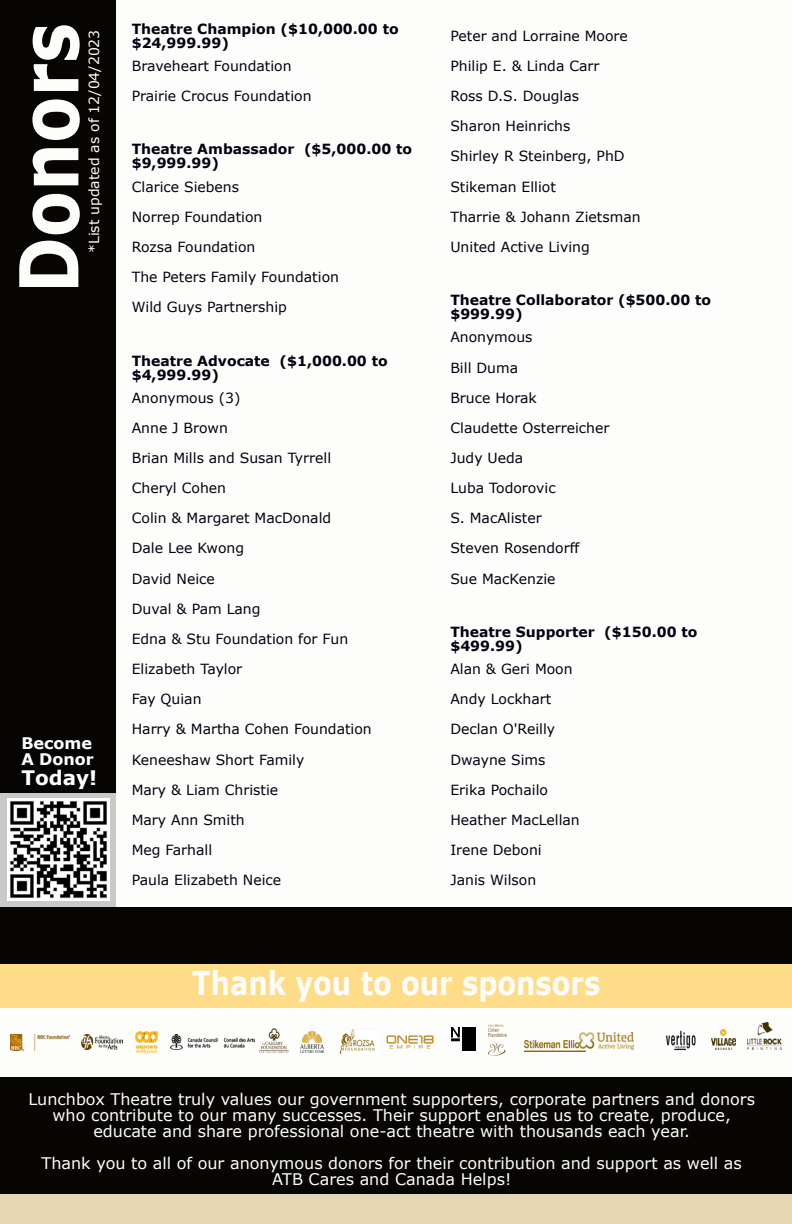
<style>
.page{position:relative;width:792px;height:1224px;background:#fff}
.page>*{position:absolute;margin:0;border:0;box-sizing:border-box;transform-origin:0 0}
.t1{font:700 81.4px "Verdana";color:#fdfdfc;scale:.83 1}
.t2{font:700 32.8px "Verdana";color:#fdfdfc;scale:.83 1}
.t3{font:700 20px "Verdana";color:#fff}
.t4{font:16px/16px "Verdana";color:#fdfdfc;text-align:center}
.t5{font:700 16px/16px "Verdana";color:#fff}
.t6{font:14px/30.2px "Verdana";color:#050010}
.t7{font:700 14px/14px "Verdana";color:#050010}
.t8{font:14px "Verdana";color:#fdfdfc}
</style>
<div class="page">
<div style="left:0;top:907px;width:792px;height:57px;background:#070504"></div>
<div style="left:0;top:0;width:116px;height:964px;background:#070504"></div>
<div style="left:0;top:964px;width:792px;height:43px;background:#ffdc87"></div>
<img style="left:82px;top:1035px;width:41px;height:14px">
<img style="left:301px;top:1031px;width:22px;height:21px">
<img style="left:136px;top:1032px;width:22px;height:21px">
<img style="left:170px;top:1034px;width:85px;height:16px">
<img style="left:489px;top:1025px;width:17px;height:30px">
<img style="left:748px;top:1023px;width:34px;height:27px">
<img style="left:452px;top:1028px;width:24px;height:23px">
<img style="left:341px;top:1030px;width:34px;height:24px">
<img style="left:10px;top:1035px;width:59px;height:15px">
<img style="left:525px;top:1040px;width:60px;height:12px">
<img style="left:259px;top:1029px;width:29px;height:23px">
<svg style="left:666px;top:1031px;width:30px;height:19px"></svg>
<img style="left:711px;top:1029px;width:24px;height:21px">
<img style="left:387px;top:1035px;width:47px;height:14px">
<div style="left:0;top:1077px;width:792px;height:147px;background:#070504"></div>
<div style="left:0;top:1194px;width:792px;height:30px;background:#e6d7b3"></div>
<div style="left:0;top:793px;width:116px;height:114px;background:#c9c9c8"></div>
<img style="left:7px;top:798px;width:103px;height:103px">
<img style="left:580px;top:1033px;width:53px;height:16px">
<h1 class="t1" style="left:16px;top:293px;width:327px;rotate:-90deg">Donors</h1>
<p class="t8" style="left:88px;top:253px;width:225px;rotate:-90deg">*List updated as of 12/04/2023</p>
<p class="t5" style="left:21px;top:736px;width:74px">Become<br>A Donor</p>
<h3 class="t3" style="left:21px;top:769px;width:77px">Today!</h3>
<p class="t7" style="left:132px;top:23px;width:268px">Theatre Champion ($10,000.00 to $24,999.99)</p>
<p class="t6" style="left:450px;top:22px;width:179px">Peter and Lorraine Moore</p>
<p class="t6" style="left:132px;top:52px;width:161px">Braveheart Foundation</p>
<p class="t6" style="left:450px;top:52px;width:151px">Philip E. &amp; Linda Carr</p>
<p class="t6" style="left:132px;top:82px;width:181px">Prairie Crocus Foundation</p>
<p class="t6" style="left:450px;top:82px;width:130px">Ross D.S. Douglas<br>Sharon Heinrichs</p>
<p class="t7" style="left:132px;top:143px;width:282px">Theatre Ambassador ($5,000.00 to $9,999.99)</p>
<p class="t6" style="left:450px;top:142px;width:176px">Shirley R Steinberg, PhD</p>
<p class="t6" style="left:132px;top:173px;width:109px">Clarice Siebens</p>
<p class="t6" style="left:450px;top:173px;width:107px">Stikeman Elliot</p>
<p class="t6" style="left:132px;top:203px;width:132px">Norrep Foundation</p>
<p class="t6" style="left:450px;top:203px;width:192px">Tharrie &amp; Johann Zietsman</p>
<p class="t6" style="left:132px;top:233px;width:125px">Rozsa Foundation</p>
<p class="t6" style="left:450px;top:233px;width:141px">United Active Living</p>
<p class="t6" style="left:132px;top:263px;width:209px">The Peters Family Foundation<br>Wild Guys Partnership</p>
<p class="t7" style="left:450px;top:294px;width:262px">Theatre Collaborator ($500.00 to $999.99)</p>
<p class="t6" style="left:450px;top:323px;width:84px">Anonymous</p>
<p class="t7" style="left:132px;top:355px;width:257px">Theatre Advocate ($1,000.00 to $4,999.99)</p>
<p class="t6" style="left:450px;top:354px;width:69px">Bill Duma</p>
<p class="t6" style="left:132px;top:384px;width:110px">Anonymous (3)</p>
<p class="t6" style="left:450px;top:384px;width:88px">Bruce Horak</p>
<p class="t6" style="left:132px;top:414px;width:98px">Anne J Brown</p>
<p class="t6" style="left:450px;top:414px;width:161px">Claudette Osterreicher</p>
<p class="t6" style="left:132px;top:444px;width:201px">Brian Mills and Susan Tyrrell</p>
<p class="t6" style="left:450px;top:444px;width:74px">Judy Ueda</p>
<p class="t6" style="left:132px;top:474px;width:96px">Cheryl Cohen</p>
<p class="t6" style="left:450px;top:474px;width:107px">Luba Todorovic</p>
<p class="t6" style="left:132px;top:504px;width:201px">Colin &amp; Margaret MacDonald</p>
<p class="t6" style="left:450px;top:504px;width:93px">S. MacAlister</p>
<p class="t6" style="left:132px;top:534px;width:114px">Dale Lee Kwong</p>
<p class="t6" style="left:450px;top:534px;width:131px">Steven Rosendorff</p>
<p class="t6" style="left:132px;top:565px;width:85px">David Neice</p>
<p class="t6" style="left:450px;top:565px;width:107px">Sue MacKenzie</p>
<p class="t6" style="left:132px;top:595px;width:218px">Duval &amp; Pam Lang<br>Edna &amp; Stu Foundation for Fun</p>
<p class="t7" style="left:450px;top:626px;width:249px">Theatre Supporter ($150.00 to $499.99)</p>
<p class="t6" style="left:132px;top:655px;width:112px">Elizabeth Taylor</p>
<p class="t6" style="left:450px;top:655px;width:124px">Alan &amp; Geri Moon</p>
<p class="t6" style="left:132px;top:685px;width:71px">Fay Quian</p>
<p class="t6" style="left:450px;top:685px;width:102px">Andy Lockhart</p>
<p class="t6" style="left:132px;top:715px;width:242px">Harry &amp; Martha Cohen Foundation</p>
<p class="t6" style="left:450px;top:715px;width:106px">Declan O'Reilly</p>
<p class="t6" style="left:132px;top:746px;width:174px">Keneeshaw Short Family</p>
<p class="t6" style="left:450px;top:746px;width:97px">Dwayne Sims</p>
<p class="t6" style="left:132px;top:776px;width:148px">Mary &amp; Liam Christie</p>
<p class="t6" style="left:450px;top:776px;width:99px">Erika Pochailo</p>
<p class="t6" style="left:132px;top:806px;width:115px">Mary Ann Smith</p>
<p class="t6" style="left:450px;top:806px;width:131px">Heather MacLellan</p>
<p class="t6" style="left:132px;top:836px;width:82px">Meg Farhall</p>
<p class="t6" style="left:450px;top:836px;width:93px">Irene Deboni</p>
<p class="t6" style="left:132px;top:866px;width:151px">Paula Elizabeth Neice</p>
<p class="t6" style="left:450px;top:866px;width:87px">Janis Wilson</p>
<h2 class="t2" style="left:192px;top:970px;width:493px">Thank you to our sponsors</h2>
<p class="t4" style="left:28px;top:1092px;width:728px">Lunchbox Theatre truly values our government supporters, corporate partners and donors who contribute to our many successes. Their support enables us to create, produce, educate and share professional one-act theatre with thousands each year.</p>
<p class="t4" style="left:42px;top:1156px;width:702px">Thank you to all of our anonymous donors for their contribution and support as well as<br>ATB Cares and Canada Helps!</p>
</div>
